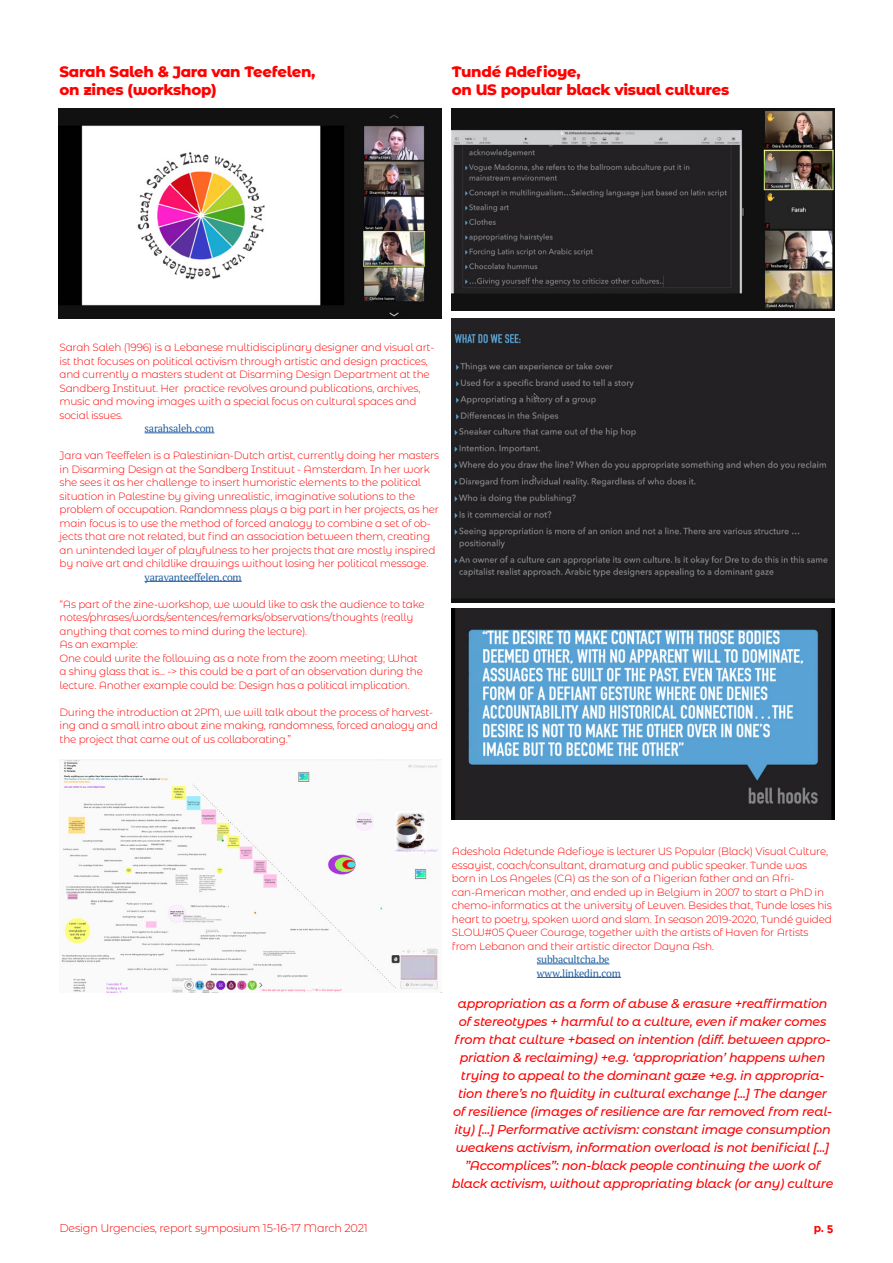
<style>
.page{position:relative;width:893px;height:1263px;background:#fff}
.page>*{position:absolute;margin:0;border:0;box-sizing:border-box;transform-origin:0 0}
.t1{font:800 15px/18px "Montserrat Alternates";letter-spacing:-.02em;color:#f00}
.t2{font:italic 500 12.75px/18px "Montserrat Alternates";letter-spacing:-.02em;color:#f00;text-align:center}
.t3{font:300 11.25px "Montserrat Alternates";letter-spacing:-.02em;color:#f00}
.t4{font:700 11.25px "Montserrat Alternates";color:#f00}
.t5{font:300 10.5px/13.5px "Montserrat Alternates";letter-spacing:-.02em;color:#f00}
.t6{font:10.5px/13.5px "PT Serif";letter-spacing:-.02em;color:#215e9e}
</style>
<div class="page">
<hr style="left:145px;top:433px;width:69px;height:1px;background:#215e9e">
<hr style="left:145px;top:581px;width:97px;height:1px;background:#215e9e">
<hr style="left:537px;top:964px;width:72px;height:1px;background:#215e9e">
<hr style="left:537px;top:977px;width:84px;height:1px;background:#215e9e">
<img style="left:58px;top:108px;width:383px;height:211px">
<img style="left:452px;top:609px;width:382px;height:210px">
<img style="left:452px;top:108px;width:382px;height:203px">
<img style="left:452px;top:318px;width:382px;height:106px">
<img style="left:452px;top:424px;width:382px;height:178px">
<img style="left:60px;top:759px;width:381px;height:233px">
<h1 class="t1" style="left:60px;top:61px;width:257px">Sarah Saleh &amp; Jara van Teefelen, on zines (workshop)</h1>
<h1 class="t1" style="left:452px;top:61px;width:279px">Tundé Adefioye,<br>on US popular black visual cultures</h1>
<p class="t5" style="left:60px;top:340px;width:376px">Sarah Saleh (1996) is a Lebanese multidisciplinary designer and visual art&shy;ist that focuses on political activism through artistic and design practices, and currently a masters student at Disarming Design Department at the Sandberg Instituut. Her practice revolves around publications, archives, music and moving images with a special focus on cultural spaces and social issues.</p>
<p class="t6" style="left:145px;top:421px;width:71px">sarahsaleh.com</p>
<p class="t5" style="left:60px;top:448px;width:381px">Jara van Teeffelen is a Palestinian-Dutch artist, currently doing her masters in Disarming Design at the Sandberg Instituut - Amsterdam. In her work she sees it as her challenge to insert humoristic elements to the political situation in Palestine by giving unrealistic, imaginative solutions to the problem of occupation. Randomness plays a big part in her projects, as her main focus is to use the method of forced analogy to combine a set of ob&shy;jects that are not related, but find an association between them, creating an unintended layer of playfulness to her projects that are mostly inspired by naïve art and childlike drawings without losing her political message.</p>
<p class="t6" style="left:145px;top:570px;width:99px">yaravanteeffelen.com</p>
<p class="t5" style="left:60px;top:597px;width:367px">“As part of the zine-workshop, we would like to ask the audience to take notes/phrases/words/sentences/remarks/observations/thoughts (really anything that comes to mind during the lecture).<br>As an example:<br>One could write the following as a note from the zoom meeting; What a shiny glass that is... -&gt; this could be a part of an observation during the lecture. Another example could be: Design has a political implication.</p>
<p class="t5" style="left:60px;top:705px;width:380px">During the introduction at 2PM, we will talk about the process of harvest&shy;ing and a small intro about zine making, randomness, forced analogy and the project that came out of us collaborating.”</p>
<p class="t5" style="left:452px;top:844px;width:382px">Adeshola Adetunde Adefioye is lecturer US Popular (Black) Visual Culture, essayist, coach/consultant, dramaturg and public speaker. Tunde was born in Los Angeles (CA) as the son of a Nigerian father and an Afri&shy;can-American mother, and ended up in Belgium in 2007 to start a PhD in chemo-informatics at the university of Leuven. Besides that, Tunde loses his heart to poetry, spoken word and slam. In season 2019-2020, Tundé guided SLOW#05 Queer Courage, together with the artists of Haven for Artists from Lebanon and their artistic director Dayna Ash.</p>
<p class="t6" style="left:537px;top:952px;width:86px">subbacultcha.be www.linkedin.com</p>
<p class="t2" style="left:452px;top:994px;width:383px">appropriation as a form of abuse &amp; erasure +reaffirmation of stereotypes + harmful to a culture, even if maker comes from that culture +based on intention (diff. between appro&shy;priation &amp; reclaiming) +e.g. ‘appropriation’ happens when trying to appeal to the dominant gaze +e.g. in appropria&shy;tion there’s no fluidity in cultural exchange [...] The danger of resilience (images of resilience are far removed from real&shy;ity) [...] Performative activism: constant image consumption weakens activism, information overload is not benificial [...] ”Accomplices”: non-black people continuing the work of black activism, without appropriating black (or any) culture</p>
<p class="t3" style="left:60px;top:1220px;width:310px">Design Urgencies, report symposium 15-16-17 March 2021</p>
<p class="t4" style="left:814px;top:1221px;width:21px">p. 5</p>
</div>
